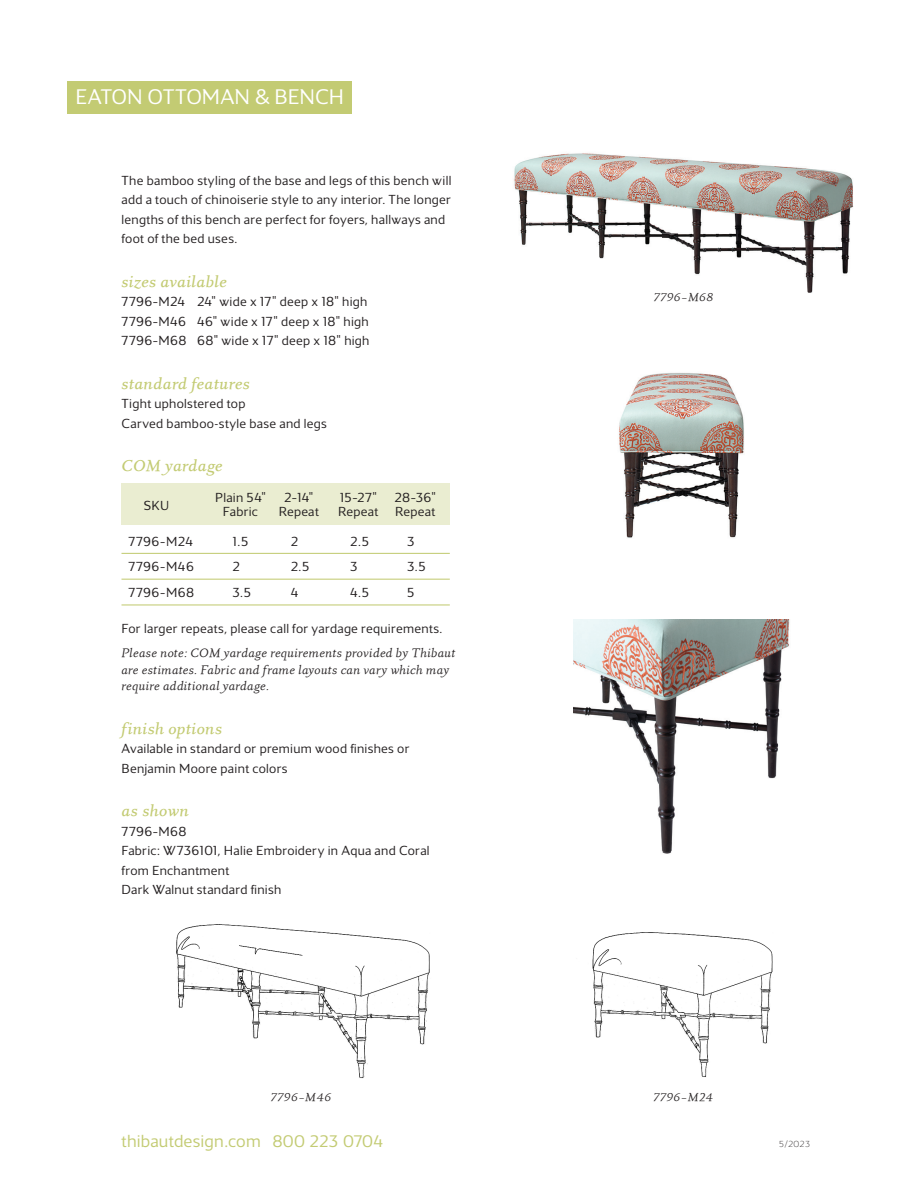
<style>
.page{position:relative;width:918px;height:1188px;background:#fff}
.page>*{position:absolute;margin:0;border:0;box-sizing:border-box;transform-origin:0 0}
.Title_BACK{font:300 21.75px "Maya Samuels";letter-spacing:-.005em;color:#fff}
.t1{font:300 18px "Maya Samuels";letter-spacing:.01em;color:#c3cb73}
.Italic_BACK{font:16.5px "Eplica Medium Italic TT";color:#c3cb73}
.Specs_BACK_product{font:300 13.5px/19.5px "Maya Samuels";letter-spacing:.02em;color:#231f20}
.Specs_FRONT_product{font:300 13.5px/13.5px "Maya Samuels";letter-spacing:.02em;color:#231f20}
.t2{font:12.75px "Eplica Book Italic TT";letter-spacing:.015em;color:#231f20}
.Caption_BACK_product{font:12px "Eplica Book Italic TT";letter-spacing:.04em;color:#231f20}
.Product_ID{font:200 9px "Maya Samuels";color:#231f20}
.s1{font-size:17.25px}
</style>
<div class="page">
<div style="left:68px;top:81px;width:284px;height:32px;background:#c3cb73"></div>
<img style="left:514px;top:153px;width:340px;height:140px">
<img style="left:619px;top:373px;width:125px;height:165px">
<img style="left:592px;top:932px;width:181px;height:145px">
<img style="left:176px;top:924px;width:254px;height:154px">
<img style="left:573px;top:620px;width:217px;height:234px">
<div style="left:122px;top:483px;width:328px;height:41px;background:#eaedd1"></div>
<hr style="left:122px;top:553px;width:328px;height:1px;background:#c3cb73">
<hr style="left:122px;top:579px;width:328px;height:1px;background:#c3cb73">
<hr style="left:122px;top:604px;width:328px;height:1px;background:#c3cb73">
<p class="Title_BACK" style="left:76px;top:85px;width:270px">EATON OTTOMAN &amp; BENCH</p>
<p class="Specs_BACK_product" style="left:122px;top:170px;width:331px">The bamboo styling of the base and legs of this bench will add a touch of chinoiserie style to any interior. The longer</p>
<p class="Specs_BACK_product" style="left:122px;top:209px;width:325px">lengths of this bench are perfect for foyers, hallways and</p>
<p class="Specs_BACK_product" style="left:122px;top:229px;width:117px">foot of the bed uses.</p>
<p class="Italic_BACK" style="left:122px;top:272px;width:107px">sizes available</p>
<p class="Specs_BACK_product" style="left:122px;top:292px;width:247px">7796–M24 24" wide x 17" deep x 18" high</p>
<p class="Specs_BACK_product" style="left:122px;top:311px;width:249px">7796–M46 46" wide x 17" deep x 18" high</p>
<p class="Specs_BACK_product" style="left:122px;top:331px;width:250px">7796–M68 68" wide x 17" deep x 18" high</p>
<p class="Italic_BACK" style="left:122px;top:374px;width:130px">standard features</p>
<p class="Specs_BACK_product" style="left:122px;top:394px;width:125px">Tight upholstered top</p>
<p class="Specs_BACK_product" style="left:122px;top:413px;width:207px">Carved bamboo-style base and legs</p>
<p class="Italic_BACK" style="left:122px;top:456px;width:103px">COM yardage</p>
<p class="Specs_FRONT_product" style="left:144px;top:498px;width:27px">SKU</p>
<p class="Specs_FRONT_product" style="left:128px;top:534px;width:66px">7796–M24</p>
<p class="Specs_FRONT_product" style="left:128px;top:560px;width:67px">7796–M46</p>
<p class="Specs_FRONT_product" style="left:128px;top:585px;width:68px">7796–M68</p>
<p class="Specs_FRONT_product" style="left:215px;top:491px;width:52px;text-align:center">Plain 54"<br>Fabric</p>
<p class="Specs_FRONT_product" style="left:232px;top:534px;width:17px">1.5</p>
<p class="Specs_FRONT_product" style="left:232px;top:560px;width:9px">2</p>
<p class="Specs_FRONT_product" style="left:232px;top:585px;width:20px">3.5</p>
<p class="Specs_FRONT_product" style="left:279px;top:491px;width:42px;text-align:center">2–14"<br>Repeat</p>
<p class="Specs_FRONT_product" style="left:291px;top:534px;width:9px">2</p>
<p class="Specs_FRONT_product" style="left:291px;top:560px;width:20px">2.5</p>
<p class="Specs_FRONT_product" style="left:291px;top:585px;width:9px">4</p>
<p class="Specs_FRONT_product" style="left:338px;top:491px;width:42px">15–27"<br>Repeat</p>
<p class="Specs_FRONT_product" style="left:350px;top:534px;width:20px">2.5</p>
<p class="Specs_FRONT_product" style="left:350px;top:560px;width:9px">3</p>
<p class="Specs_FRONT_product" style="left:350px;top:585px;width:20px">4.5</p>
<p class="Specs_FRONT_product" style="left:394px;top:491px;width:43px">28–36"<br>Repeat</p>
<p class="Specs_FRONT_product" style="left:407px;top:534px;width:9px">3</p>
<p class="Specs_FRONT_product" style="left:407px;top:560px;width:20px">3.5</p>
<p class="Specs_FRONT_product" style="left:407px;top:585px;width:9px">5</p>
<p class="Specs_BACK_product" style="left:122px;top:619px;width:322px">For larger repeats, please call for yardage requirements.</p>
<p class="t2" style="left:122px;top:646px;width:336px">Please note: COM yardage requirements provided by Thibaut</p>
<p class="t2" style="left:122px;top:662px;width:329px">are estimates. Fabric and frame layouts can vary which may</p>
<p class="t2" style="left:122px;top:679px;width:149px">require additional yardage.</p>
<p class="Italic_BACK" style="left:122px;top:719px;width:103px">finish options</p>
<p class="Specs_BACK_product" style="left:122px;top:739px;width:290px">Available in standard or premium wood finishes or<br>Benjamin Moore paint colors</p>
<p class="Italic_BACK" style="left:122px;top:801px;width:69px">as shown</p>
<p class="Specs_FRONT_product" style="left:122px;top:824px;width:67px">7796–M68</p>
<p class="Specs_FRONT_product" style="left:122px;top:841px;width:310px;line-height:19.5px">Fabric: W736101, Halie Embroidery in Aqua and Coral from Enchantment</p>
<p class="Specs_FRONT_product" style="left:122px;top:883px;width:161px">Dark Walnut standard finish</p>
<p class="Caption_BACK_product" style="left:654px;top:290px;width:61px">7796–M68</p>
<p class="Caption_BACK_product" style="left:271px;top:1090px;width:62px">7796–M46</p>
<p class="Caption_BACK_product" style="left:654px;top:1090px;width:61px">7796–M24</p>
<h2 class="t1" style="left:122px;top:1131px;width:263px">thibautdesign.com <span class="s1">800 223 0704</span></h2>
<p class="Product_ID" style="left:779px;top:1139px;width:32px">5/2023</p>
</div>
